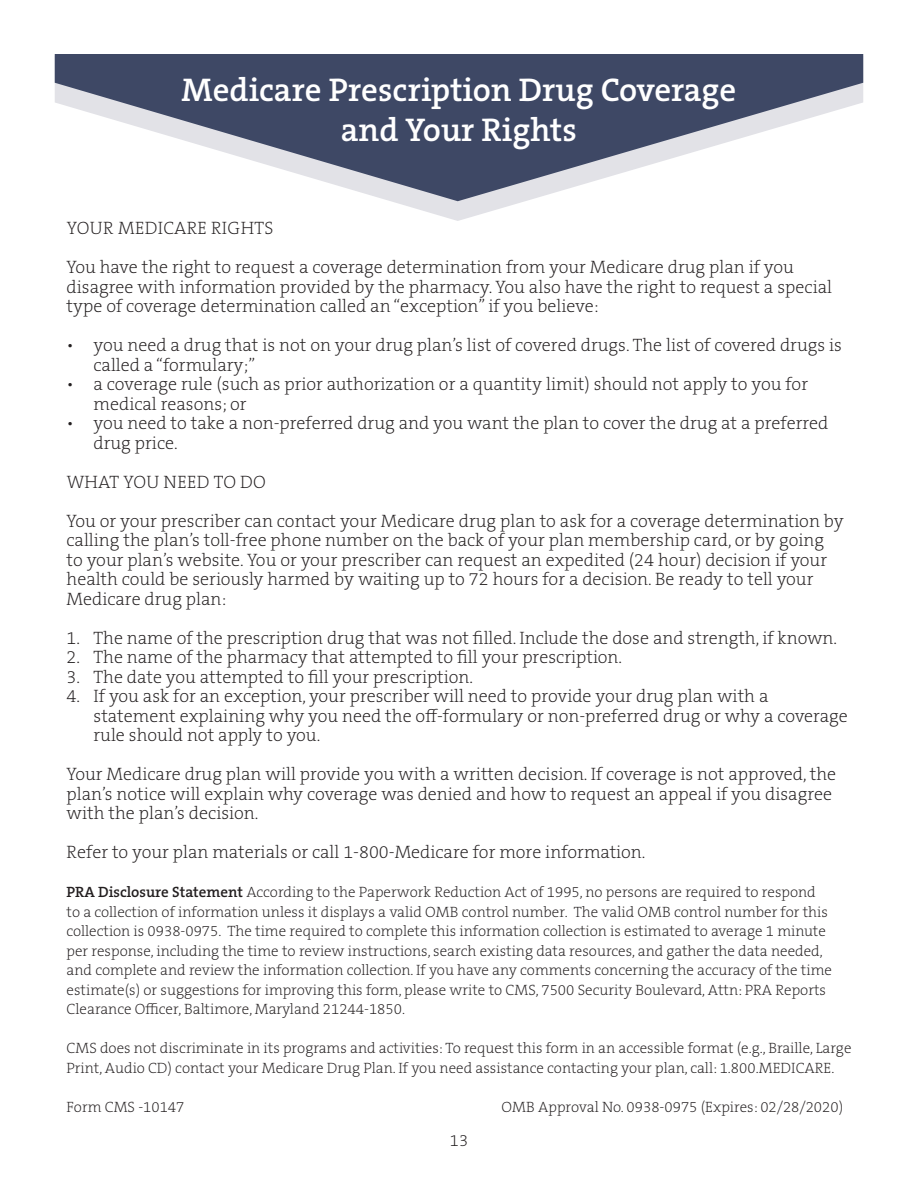
<style>
.page{position:relative;width:918px;height:1188px;background:#fff}
.page>*{position:absolute;margin:0;border:0;box-sizing:border-box;transform-origin:0 0}
.t1{font:600 33px/39.6px "The Serif B W6";color:#fff;text-align:center}
.t2{font:200 18px/19.5px "The Serif B W2";color:#231f20}
.t3{font:200 16.5px "The Serif B W2";color:#231f20}
.t4{font:200 15px/19.5px "The Serif B W2";color:#231f20}
.s1{font-family:"The Serif B W6";font-weight:600}
</style>
<div class="page">
<svg style="left:391px;top:201px;width:134px;height:20px"></svg>
<svg style="left:55px;top:54px;width:808px;height:147px;fill:#3e4865"></svg>
<h1 class="t1" style="left:182px;top:70px;width:556px">Medicare Prescription Drug Coverage and Your Rights</h1>
<p class="t2" style="left:67px;top:209px;width:729px;line-height:39px">YOUR MEDICARE RIGHTS<br>You have the right to request a coverage determination from your Medicare drug plan if you</p>
<p class="t2" style="left:67px;top:277px;width:767px">disagree with information provided by the pharmacy. You also have the right to request a special type of coverage determination called an “exception” if you believe:</p>
<p class="t2" style="left:94px;top:336px;width:750px;text-indent:-27px">• you need a drug that is not on your drug plan’s list of covered drugs. The list of covered drugs is called a “formulary;”</p>
<p class="t2" style="left:94px;top:375px;width:716px;text-indent:-27px">• a coverage rule (such as prior authorization or a quantity limit) should not apply to you for medical reasons; or</p>
<p class="t2" style="left:94px;top:414px;width:736px;text-indent:-27px">• you need to take a non-preferred drug and you want the plan to cover the drug at a preferred drug price.</p>
<p class="t2" style="left:67px;top:462px;width:779px;line-height:39px">WHAT YOU NEED TO DO<br>You or your prescriber can contact your Medicare drug plan to ask for a coverage determination by</p>
<p class="t2" style="left:67px;top:531px;width:762px">calling the plan’s toll-free phone number on the back of your plan membership card, or by going to your plan’s website. You or your prescriber can request an expedited (24 hour) decision if your health could be seriously harmed by waiting up to 72 hours for a decision. Be ready to tell your Medicare drug plan:</p>
<p class="t2" style="left:67px;top:628px;width:772px">1. The name of the prescription drug that was not filled. Include the dose and strength, if known.</p>
<p class="t2" style="left:67px;top:648px;width:557px">2. The name of the pharmacy that attempted to fill your prescription.</p>
<p class="t2" style="left:67px;top:667px;width:408px">3. The date you attempted to fill your prescription.</p>
<p class="t2" style="left:94px;top:687px;width:756px;text-indent:-27px">4. If you ask for an exception, your prescriber will need to provide your drug plan with a statement explaining why you need the off-formulary or non-preferred drug or why a coverage rule should not apply to you.</p>
<p class="t2" style="left:67px;top:765px;width:771px">Your Medicare drug plan will provide you with a written decision. If coverage is not approved, the plan’s notice will explain why coverage was denied and how to request an appeal if you disagree with the plan’s decision.</p>
<p class="t2" style="left:67px;top:843px;width:580px">Refer to your plan materials or call 1-800-Medicare for more information.</p>
<p class="t4" style="left:67px;top:883px;width:767px"><span class="s1">PRA Disclosure Statement</span> According to the Paperwork Reduction Act of 1995, no persons are required to respond to a collection of information unless it displays a valid OMB control number. The valid OMB control number for this collection is 0938-0975. The time required to complete this information collection is estimated to average 1 minute per response, including the time to review instructions, search existing data resources, and gather the data needed, and complete and review the information collection. If you have any comments concerning the accuracy of the time estimate(s) or suggestions for improving this form, please write to CMS, 7500 Security Boulevard, Attn: PRA Reports Clearance Officer, Baltimore, Maryland 21244-1850.</p>
<p class="t4" style="left:67px;top:1039px;width:786px">CMS does not discriminate in its programs and activities: To request this form in an accessible format (e.g., Braille, Large<br>Print, Audio CD) contact your Medicare Drug Plan. If you need assistance contacting your plan, call: 1.800.MEDICARE.</p>
<p class="t4" style="left:67px;top:1097px;width:119px">Form CMS -10147</p>
<p class="t4" style="left:502px;top:1097px;width:343px">OMB Approval No. 0938-0975 (Expires: 02/28/2020)</p>
<p class="t3" style="left:450px;top:1130px;width:20px">13</p>
</div>
